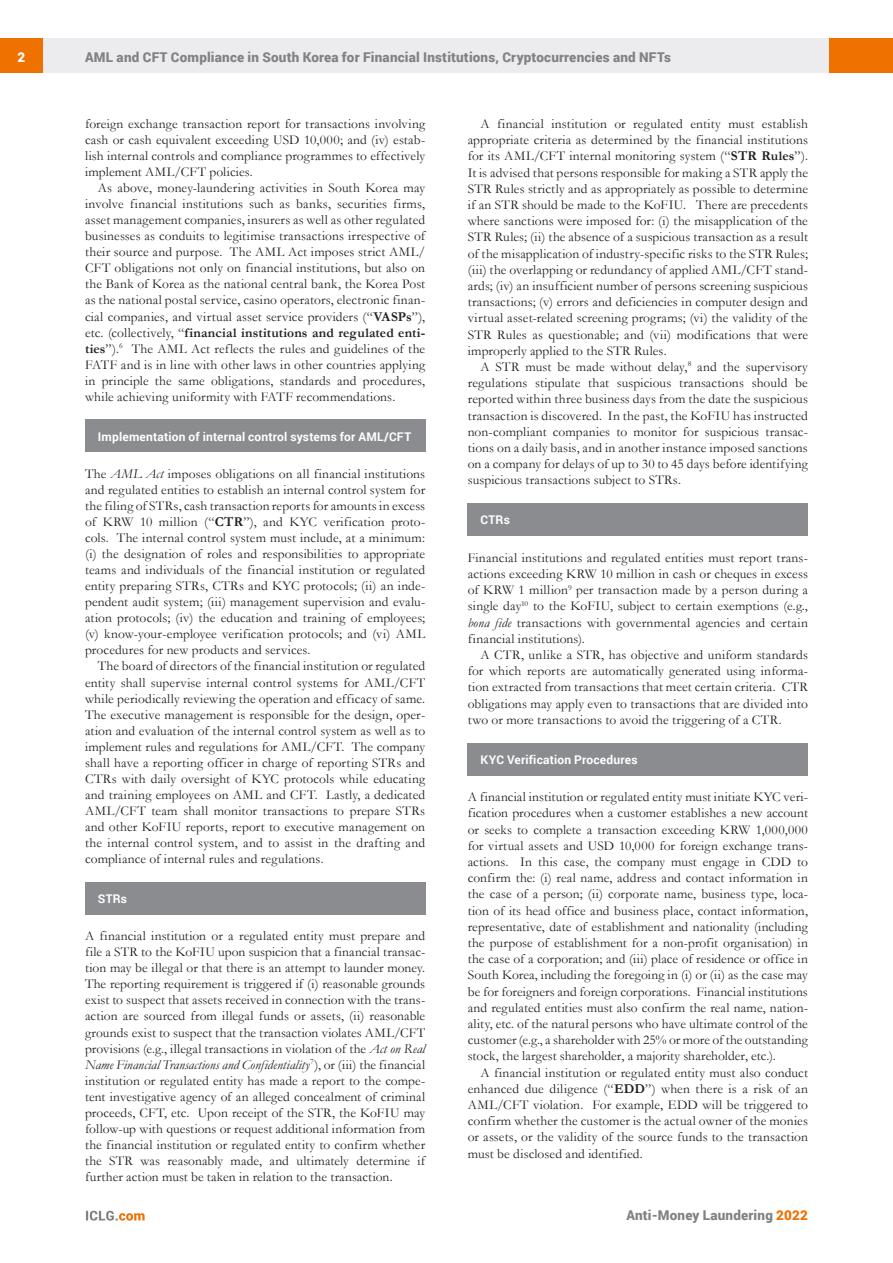
<style>
.page{position:relative;width:893px;height:1263px;background:#fff}
.page>*{position:absolute;margin:0;border:0;box-sizing:border-box;transform-origin:0 0}
.MS_Body_Text_-_Secon{font:13.5px/16.2px "Garamond";letter-spacing:.01em;color:#231f20;text-align:justify}
.MS_Body_Text_-_First{font:13.5px/16px "Garamond";letter-spacing:.01em;color:#231f20;text-align:justify}
.t1{font:900 13.5px "Roboto";letter-spacing:.015em;color:#808285}
.t2{font:900 13.5px "Roboto";color:#fff}
.MS_-_Question{font:700 12px "Roboto";letter-spacing:.015em;color:#fff}
.s1{font-weight:700}
.s2{font-style:italic}
.s3{color:#ef7100}
</style>
<div class="page">
<div style="left:43px;top:38px;width:786px;height:34px;background:#ececee"></div>
<div style="left:0;top:38px;width:43px;height:34px;background:#ef7100"></div>
<div style="left:829px;top:38px;width:64px;height:34px;background:#ef7100"></div>
<svg style="left:86px;top:1211px;width:59px;height:9px"></svg>
<div style="left:468px;top:503px;width:340px;height:33px;background:#8a8c8f"></div>
<div style="left:468px;top:742px;width:340px;height:33px;background:#8a8c8f"></div>
<div style="left:85px;top:419px;width:340px;height:33px;background:#8a8c8f"></div>
<div style="left:85px;top:882px;width:340px;height:33px;background:#8a8c8f"></div>
<p class="t2" style="left:17px;top:48px;width:9px">2</p>
<p class="t1" style="left:85px;top:48px;width:587px">AML and CFT Compliance in South Korea for Financial Institutions, Cryptocurrencies and NFTs</p>
<p class="MS_Body_Text_-_Secon" style="left:85px;top:115px;width:342px">foreign exchange transaction report for transactions involving cash or cash equivalent exceeding USD 10,000; and (iv) estab&shy;lish internal controls and compliance programmes to effectively implement AML/CFT policies.</p>
<p class="MS_Body_Text_-_Secon" style="left:85px;top:179px;width:342px;text-indent:13px">As above, money-laundering activities in South Korea may involve financial institutions such as banks, securities firms, asset management companies, insurers as well as other regulated businesses as conduits to legitimise transactions irrespective of their source and purpose. The AML Act imposes strict AML/ CFT obligations not only on financial institutions, but also on the Bank of Korea as the national central bank, the Korea Post as the national postal service, casino operators, electronic finan&shy;cial companies, and virtual asset service providers (“<span class="s1">VASPs</span>”), etc. (collectively, “<span class="s1">financial institutions and regulated enti&shy;ties</span>”).<sup>6</sup> The AML Act reflects the rules and guidelines of the FATF and is in line with other laws in other countries applying in principle the same obligations, standards and procedures, while achieving uniformity with FATF recommendations.</p>
<p class="MS_-_Question" style="left:98px;top:428px;width:315px">Implementation of internal control systems for AML/CFT</p>
<p class="MS_Body_Text_-_First" style="left:85px;top:465px;width:342px">The <span class="s2">AML Act</span> imposes obligations on all financial institutions and regulated entities to establish an internal control system for the filing of STRs, cash transaction reports for amounts in excess of KRW 10 million (“<span class="s1">CTR</span>”), and KYC verification proto&shy;cols. The internal control system must include, at a minimum: (i) the designation of roles and responsibilities to appropriate teams and individuals of the financial institution or regulated entity preparing STRs, CTRs and KYC protocols; (ii) an inde&shy;pendent audit system; (iii) management supervision and evalu&shy;ation protocols; (iv) the education and training of employees; (v) know-your-employee verification protocols; and (vi) AML procedures for new products and services.</p>
<p class="MS_Body_Text_-_Secon" style="left:85px;top:658px;width:342px;text-indent:13px">The board of directors of the financial institution or regulated entity shall supervise internal control systems for AML/CFT while periodically reviewing the operation and efficacy of same.<br>The executive management is responsible for the design, oper&shy;ation and evaluation of the internal control system as well as to implement rules and regulations for AML/CFT. The company shall have a reporting officer in charge of reporting STRs and CTRs with daily oversight of KYC protocols while educating and training employees on AML and CFT. Lastly, a dedicated AML/CFT team shall monitor transactions to prepare STRs and other KoFIU reports, report to executive management on the internal control system, and to assist in the drafting and compliance of internal rules and regulations.</p>
<p class="MS_-_Question" style="left:98px;top:890px;width:31px">STRs</p>
<p class="MS_Body_Text_-_First" style="left:85px;top:927px;width:342px">A financial institution or a regulated entity must prepare and file a STR to the KoFIU upon suspicion that a financial transac&shy;tion may be illegal or that there is an attempt to launder money.<br>The reporting requirement is triggered if (i) reasonable grounds exist to suspect that assets received in connection with the trans&shy;action are sourced from illegal funds or assets, (ii) reasonable grounds exist to suspect that the transaction violates AML/CFT provisions (e.g., illegal transactions in violation of the <span class="s2">Act on Real Name Financial Transactions and Confidentiality</span><sup>7</sup>), or (iii) the financial institution or regulated entity has made a report to the compe&shy;tent investigative agency of an alleged concealment of criminal proceeds, CFT, etc. Upon receipt of the STR, the KoFIU may follow-up with questions or request additional information from the financial institution or regulated entity to confirm whether the STR was reasonably made, and ultimately determine if further action must be taken in relation to the transaction.</p>
<p class="MS_Body_Text_-_Secon" style="left:468px;top:115px;width:342px;text-indent:13px">A financial institution or regulated entity must establish appropriate criteria as determined by the financial institutions for its AML/CFT internal monitoring system (“<span class="s1">STR Rules</span>”).<br>It is advised that persons responsible for making a STR apply the STR Rules strictly and as appropriately as possible to determine if an STR should be made to the KoFIU. There are precedents where sanctions were imposed for: (i) the misapplication of the STR Rules; (ii) the absence of a suspicious transaction as a result of the misapplication of industry-specific risks to the STR Rules; (iii) the overlapping or redundancy of applied AML/CFT stand&shy;ards; (iv) an insufficient number of persons screening suspicious transactions; (v) errors and deficiencies in computer design and virtual asset-related screening programs; (vi) the validity of the STR Rules as questionable; and (vii) modifications that were improperly applied to the STR Rules.</p>
<p class="MS_Body_Text_-_Secon" style="left:468px;top:358px;width:342px;text-indent:13px">A STR must be made without delay,<sup>8</sup> and the supervisory regulations stipulate that suspicious transactions should be reported within three business days from the date the suspicious transaction is discovered. In the past, the KoFIU has instructed non-compliant companies to monitor for suspicious transac&shy;tions on a daily basis, and in another instance imposed sanctions on a company for delays of up to 30 to 45 days before identifying suspicious transactions subject to STRs.</p>
<p class="MS_-_Question" style="left:480px;top:511px;width:31px">CTRs</p>
<p class="MS_Body_Text_-_First" style="left:468px;top:549px;width:342px">Financial institutions and regulated entities must report trans&shy;actions exceeding KRW 10 million in cash or cheques in excess of KRW 1 million<sup>9</sup> per transaction made by a person during a single day<sup>10</sup> to the KoFIU, subject to certain exemptions (e.g., <span class="s2">bona fide</span> transactions with governmental agencies and certain financial institutions).</p>
<p class="MS_Body_Text_-_Secon" style="left:468px;top:646px;width:342px;text-indent:13px">A CTR, unlike a STR, has objective and uniform standards for which reports are automatically generated using informa&shy;tion extracted from transactions that meet certain criteria. CTR obligations may apply even to transactions that are divided into two or more transactions to avoid the triggering of a CTR.</p>
<p class="MS_-_Question" style="left:480px;top:751px;width:159px">KYC Verification Procedures</p>
<p class="MS_Body_Text_-_First" style="left:468px;top:788px;width:342px">A financial institution or regulated entity must initiate KYC veri&shy;fication procedures when a customer establishes a new account or seeks to complete a transaction exceeding KRW 1,000,000 for virtual assets and USD 10,000 for foreign exchange trans&shy;actions. In this case, the company must engage in CDD to confirm the: (i) real name, address and contact information in the case of a person; (ii) corporate name, business type, loca&shy;tion of its head office and business place, contact information, representative, date of establishment and nationality (including the purpose of establishment for a non-profit organisation) in the case of a corporation; and (iii) place of residence or office in South Korea, including the foregoing in (i) or (ii) as the case may be for foreigners and foreign corporations. Financial institutions and regulated entities must also confirm the real name, nation&shy;ality, etc. of the natural persons who have ultimate control of the customer (e.g., a shareholder with 25% or more of the outstanding stock, the largest shareholder, a majority shareholder, etc.).</p>
<p class="MS_Body_Text_-_Secon" style="left:468px;top:1064px;width:342px;text-indent:13px">A financial institution or regulated entity must also conduct enhanced due diligence (“<span class="s1">EDD</span>”) when there is a risk of an AML/CFT violation. For example, EDD will be triggered to confirm whether the customer is the actual owner of the monies or assets, or the validity of the source funds to the transaction must be disclosed and identified.</p>
<p class="t1" style="left:626px;top:1206px;width:183px">Anti-Money Laundering <span class="s3">2022</span></p>
</div>
